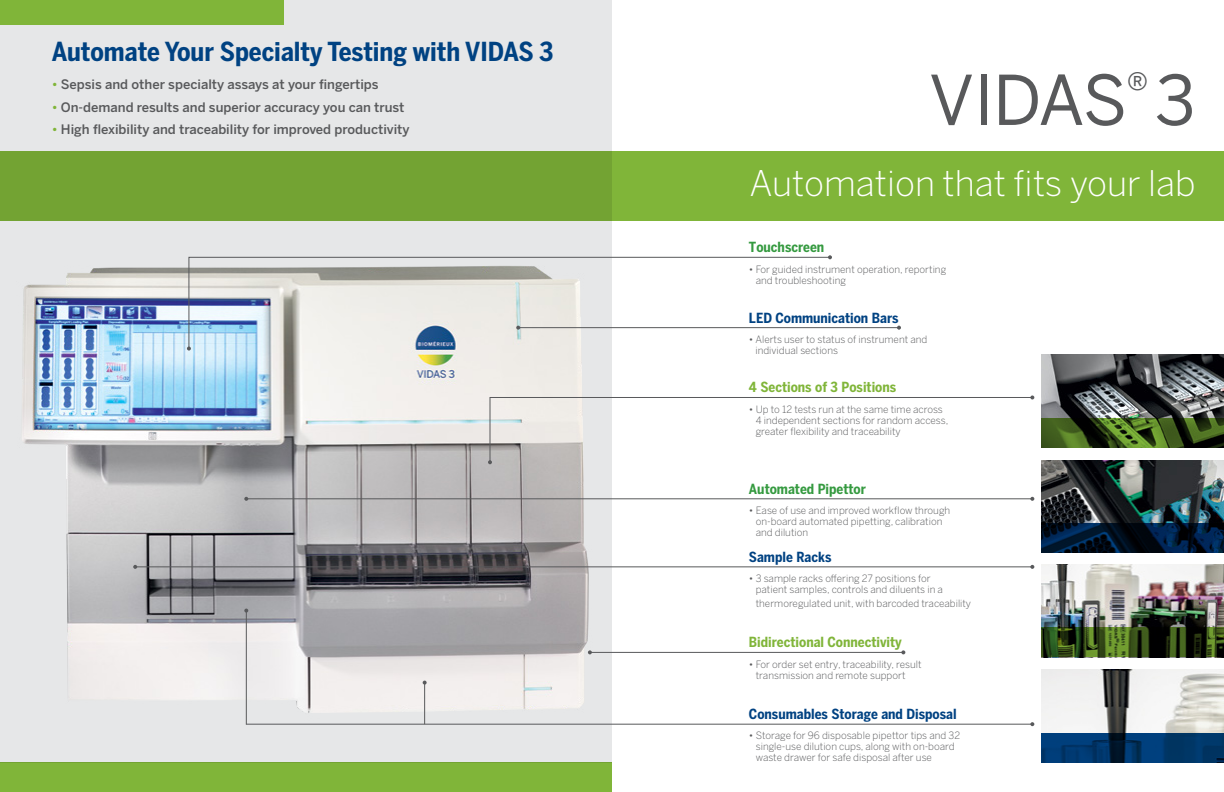
<style>
.page{position:relative;width:1224px;height:792px;background:#fff}
.page>*{position:absolute;margin:0;border:0;box-sizing:border-box;transform-origin:0 0}
.t1{font:68px "Benton Sans";letter-spacing:-.02em;color:#58595b}
.t2{font:300 35px "Benton Sans";color:#fff}
.t3{font:700 26px "Benton Sans Condensed";color:#004282}
.t4{font:700 13.9px "Benton Sans Condensed";color:#004282}
.t5{font:700 13.9px "Benton Sans Condensed";color:#80b539}
.t6{font:700 13.9px "Benton Sans Condensed";color:#359a40}
.t7{font:500 13px "Benton Sans";color:#58595b}
.t8{font:300 10px/11px "Benton Sans";color:#58595b}
.s1{color:#80b539}
</style>
<div class="page">
<div style="left:0;top:0;width:612px;height:763px;background:#e6e7e8"></div>
<img style="left:22px;top:267px;width:590px;height:458px">
<div style="left:0;top:763px;width:612px;height:29px;background:#80b539"></div>
<div style="left:0;top:151px;width:1224px;height:70px;background:linear-gradient(to right,#709e31,#83b93a)"></div>
<svg style="left:188px;top:256px;width:643px;height:94px"></svg>
<svg style="left:187px;top:347px;width:4px;height:4px"></svg>
<svg style="left:828px;top:255px;width:4px;height:4px"></svg>
<hr style="left:246px;top:611px;width:1px;height:114px;background:#58595b">
<svg style="left:244px;top:609px;width:4px;height:4px"></svg>
<hr style="left:424px;top:683px;width:1px;height:41px;background:#58595b">
<svg style="left:423px;top:681px;width:4px;height:4px"></svg>
<hr style="left:135px;top:566px;width:897px;height:1px;background:#58595b">
<svg style="left:133px;top:565px;width:4px;height:4px"></svg>
<svg style="left:1030px;top:565px;width:4px;height:4px"></svg>
<div style="left:0;top:0;width:283px;height:24px;background:#80b539"></div>
<hr style="left:518px;top:327px;width:381px;height:1px;background:#58595b">
<svg style="left:516px;top:326px;width:4px;height:4px"></svg>
<svg style="left:897px;top:326px;width:4px;height:4px"></svg>
<hr style="left:246px;top:498px;width:786px;height:1px;background:#58595b">
<svg style="left:244px;top:497px;width:4px;height:4px"></svg>
<svg style="left:1030px;top:497px;width:4px;height:4px"></svg>
<svg style="left:488px;top:395px;width:546px;height:69px"></svg>
<hr style="left:590px;top:652px;width:313px;height:1px;background:#58595b">
<svg style="left:588px;top:650px;width:4px;height:4px"></svg>
<svg style="left:901px;top:650px;width:4px;height:4px"></svg>
<hr style="left:246px;top:724px;width:786px;height:1px;background:#58595b">
<svg style="left:1030px;top:722px;width:4px;height:4px"></svg>
<img style="left:1041px;top:460px;width:183px;height:63px">
<img style="left:1041px;top:354px;width:183px;height:64px">
<img style="left:1041px;top:564px;width:183px;height:64px">
<img style="left:1041px;top:670px;width:183px;height:63px">
<svg style="left:1041px;top:418px;width:183px;height:29px;background:#3a541a"></svg>
<svg style="left:1041px;top:523px;width:183px;height:30px;background:#00152f"></svg>
<svg style="left:1041px;top:628px;width:183px;height:29px;background:#2e4214"></svg>
<svg style="left:1041px;top:733px;width:183px;height:30px;background:#003568"></svg>
<h3 class="t3" style="left:52px;top:35px;width:503px">Automate Your Specialty Testing with VIDAS 3</h3>
<h3 class="t7" style="left:52px;top:77px;width:328px"><span class="s1">•</span> Sepsis and other specialty assays at your fingertips</h3>
<h3 class="t7" style="left:52px;top:99px;width:354px"><span class="s1">•</span> On-demand results and superior accuracy you can trust</h3>
<h3 class="t7" style="left:52px;top:122px;width:359px"><span class="s1">•</span> High flexibility and traceability for improved productivity</h3>
<h1 class="t1" style="left:929px;top:59px;width:268px">VIDAS<sup>®</sup> 3</h1>
<h2 class="t2" style="left:749px;top:163px;width:448px">Automation that fits your lab</h2>
<h3 class="t6" style="left:749px;top:239px;width:77px">Touchscreen</h3>
<p class="t8" style="left:756px;top:264px;width:192px;text-indent:-7px">• For guided instrument operation, reporting and troubleshooting</p>
<h3 class="t4" style="left:749px;top:309px;width:151px">LED Communication Bars</h3>
<p class="t8" style="left:755px;top:334px;width:173px;text-indent:-6px">• Alerts user to status of instrument and individual sections</p>
<h3 class="t5" style="left:749px;top:379px;width:149px">4 Sections of 3 Positions</h3>
<p class="t8" style="left:756px;top:404px;width:194px;text-indent:-7px">• Up to 12 tests run at the same time across<br>4 independent sections for random access, greater flexibility and traceability</p>
<h3 class="t6" style="left:749px;top:480px;width:119px">Automated Pipettor</h3>
<p class="t8" style="left:756px;top:505px;width:196px;text-indent:-7px">• Ease of use and improved workflow through on-board automated pipetting, calibration and dilution</p>
<h3 class="t4" style="left:749px;top:548px;width:84px">Sample Racks</h3>
<p class="t8" style="left:756px;top:573px;width:189px;text-indent:-7px">• 3 sample racks offering 27 positions for patient samples, controls and diluents in a</p>
<p class="t8" style="left:756px;top:597px;width:217px">thermoregulated unit, with barcoded traceability</p>
<h3 class="t5" style="left:749px;top:634px;width:154px">Bidirectional Connectivity</h3>
<p class="t8" style="left:756px;top:659px;width:167px;text-indent:-7px">• For order set entry, traceability, result transmission and remote support</p>
<h3 class="t4" style="left:749px;top:705px;width:209px">Consumables Storage and Disposal</h3>
<p class="t8" style="left:756px;top:730px;width:206px;text-indent:-7px">• Storage for 96 disposable pipettor tips and 32 single-use dilution cups, along with on-board waste drawer for safe disposal after use</p>
</div>
